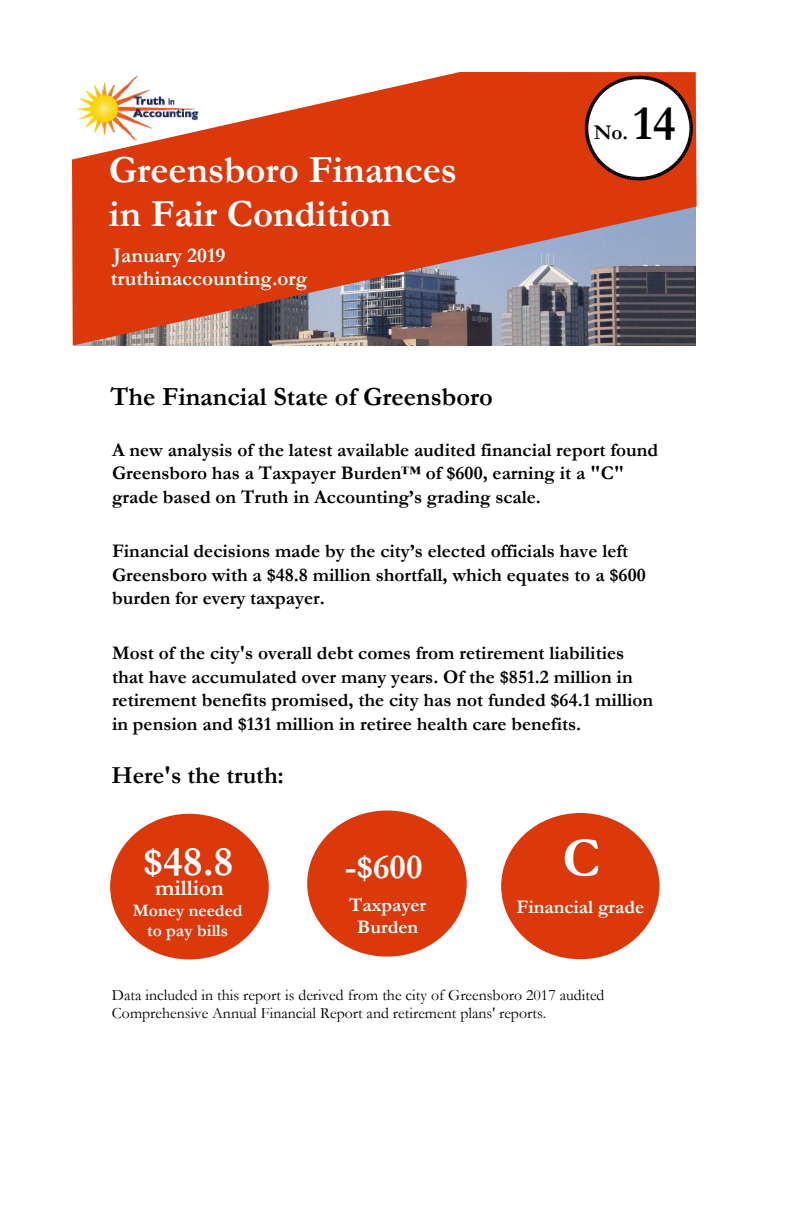
<style>
.page{position:relative;width:792px;height:1224px;background:#fff}
.page>*{position:absolute;margin:0;border:0;box-sizing:border-box;transform-origin:0 0}
.t1{font:700 56.2px "Garamond";color:#fff}
.t2{font:700 49.2px "Garamond";color:#000}
.t3{font:700 42.2px "Garamond";color:#fff}
.t4{font:700 38.6px/43.6px "Garamond";color:#fff}
.t5{font:700 35.2px "Garamond";color:#fff}
.t6{font:700 26.4px "Garamond";color:#000}
.t7{font:700 24.6px "Garamond";color:#000}
.t8{font:700 22.8px "Garamond";color:#fff}
.t9{font:700 21.2px/22.6px "Garamond";color:#fff}
.t10{font:700 21.2px "Garamond";color:#000}
.t11{font:700 19.4px/23.6px "Garamond";color:#000}
.t12{font:700 19.4px/21.8px "Garamond";color:#fff;text-align:center}
.t13{font:700 17.6px/19.8px "Garamond";color:#fff;text-align:center}
.t14{font:15.8px/17.8px "Garamond";color:#000}
</style>
<div class="page">
<svg style="left:72px;top:72px;width:625px;height:274px;background:#c1583f"></svg>
<div style="left:110px;top:814px;width:159px;height:145px;background:#db380b;border-radius:50%"></div>
<div style="left:307px;top:810px;width:160px;height:147px;background:#db380b;border-radius:50%"></div>
<div style="left:501px;top:813px;width:158px;height:146px;background:#db380b;border-radius:50%"></div>
<img style="left:76px;top:74px;width:123px;height:67px">
<img style="left:585px;top:74px;width:108px;height:107px">
<p class="t4" style="left:109px;top:149px;width:350px">Greensboro Finances in Fair Condition</p>
<p class="t9" style="left:111px;top:244px;width:198px">January 2019 truthinaccounting.org</p>
<p class="t6" style="left:110px;top:379px;width:384px">The Financial State of Greensboro</p>
<p class="t2" style="left:633px;top:90px;width:44px">14</p>
<p class="t10" style="left:594px;top:118px;width:36px">No.</p>
<p class="t11" style="left:112px;top:438px;width:548px">A new analysis of the latest available audited financial report found<br>Greensboro has a Taxpayer Burden™ of $600, earning it a "C" grade based on Truth in Accounting’s grading scale.</p>
<p class="t11" style="left:112px;top:539px;width:535px">Financial decisions made by the city’s elected officials have left<br>Greensboro with a $48.8 million shortfall, which equates to a $600 burden for every taxpayer.</p>
<p class="t11" style="left:112px;top:641px;width:543px">Most of the city's overall debt comes from retirement liabilities that have accumulated over many years. Of the $851.2 million in retirement benefits promised, the city has not funded $64.1 million in pension and $131 million in retiree health care benefits.</p>
<p class="t7" style="left:111px;top:758px;width:174px">Here's the truth:</p>
<p class="t3" style="left:143px;top:833px;width:92px">$48.8</p>
<p class="t8" style="left:155px;top:873px;width:70px">million</p>
<p class="t13" style="left:133px;top:901px;width:111px">Money needed to pay bills</p>
<p class="t5" style="left:345px;top:843px;width:79px">-$600</p>
<p class="t12" style="left:349px;top:894px;width:78px">Taxpayer<br>Burden</p>
<p class="t1" style="left:562px;top:820px;width:40px">C</p>
<p class="t12" style="left:516px;top:896px;width:129px">Financial grade</p>
<p class="t14" style="left:112px;top:986px;width:494px">Data included in this report is derived from the city of Greensboro 2017 audited<br>Comprehensive Annual Financial Report and retirement plans' reports.</p>
</div>
